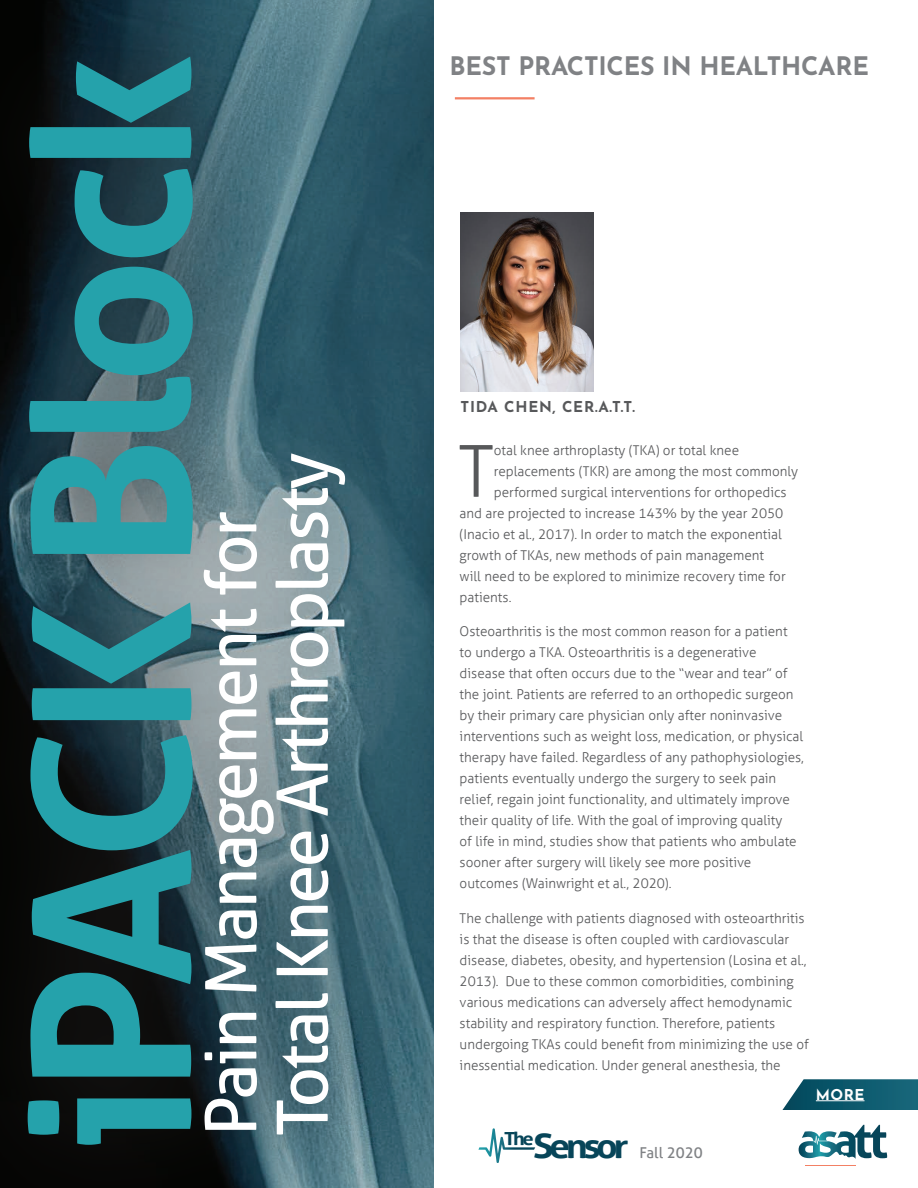
<style>
.page{position:relative;width:918px;height:1188px;background:#fff}
.page>*{position:absolute;margin:0;border:0;box-sizing:border-box;transform-origin:0 0}
.t1{font:700 218.4px "Aller";letter-spacing:-.04em;color:#25a2ab}
.t2{font:300 71.7px "Aller";color:#57585a}
.t3{font:70.65px/71.4px "Aller";letter-spacing:-.04em;color:#fff}
.t4{font:700 33.75px "Aller";letter-spacing:-.12em;color:#074559;scale:1.11 1}
.t5{font:700 25.5px "Josefin Sans";letter-spacing:-.01em;color:#808285}
.t6{font:700 18px "Aller";color:#074559;scale:1.11 1}
.t7{font:700 15px "Josefin Sans";letter-spacing:.05em;color:#57585a}
.t8{font:15px "Aller";color:#808285}
.t9{font:700 15px "Josefin Sans";color:#fff}
.t10{font:300 13.5px/21px "Aller";color:#57585a}
</style>
<div class="page">
<svg style="left:478px;top:1128px;width:57px;height:35px"></svg>
<svg style="left:799px;top:1125px;width:88px;height:34px"></svg>
<hr style="left:805px;top:1165px;width:51px;height:1px;background:#f38064">
<hr style="left:455px;top:97px;width:80px;height:2px;background:#f38064">
<svg style="left:782px;top:1079px;width:136px;height:31px;background:#23687a"></svg>
<hr style="left:816px;top:1100px;width:49px;height:1px;background:#fff">
<img style="left:423px;top:0;width:11px;height:1188px">
<img style="left:461px;top:213px;width:132px;height:179px">
<div style="left:0;top:0;width:423px;height:1188px;background:#231f20;opacity:.75"></div>
<h1 class="t1" style="left:-22px;top:1150px;width:1097px;rotate:-90deg">iPACK Block</h1>
<h3 class="t3" style="left:195px;top:1136px;width:685px;rotate:-90deg">Pain Management for<br>Total Knee Arthroplasty</h3>
<h3 class="t5" style="left:450px;top:44px;width:421px">BEST PRACTICES IN HEALTHCARE</h3>
<p class="t7" style="left:461px;top:393px;width:176px">TIDA CHEN, CER.A.T.T.</p>
<h2 class="t2" style="left:458px;top:428px;width:37px">T</h2>
<p class="t10" style="left:494px;top:439px;width:247px">otal knee arthroplasty (TKA) or total knee</p>
<p class="t10" style="left:494px;top:460px;width:306px">replacements (TKR) are among the most commonly</p>
<p class="t10" style="left:494px;top:481px;width:294px">performed surgical interventions for orthopedics</p>
<p class="t10" style="left:460px;top:502px;width:325px">and are projected to increase 143% by the year 2050</p>
<p class="t10" style="left:460px;top:523px;width:324px">(Inacio et al., 2017). In order to match the exponential</p>
<p class="t10" style="left:460px;top:544px;width:306px">growth of TKAs, new methods of pain management</p>
<p class="t10" style="left:460px;top:565px;width:328px">will need to be explored to minimize recovery time for</p>
<p class="t10" style="left:460px;top:586px;width:53px">patients.</p>
<p class="t10" style="left:460px;top:621px;width:346px">Osteoarthritis is the most common reason for a patient<br>to undergo a TKA. Osteoarthritis is a degenerative disease that often occurs due to the “wear and tear” of the joint. Patients are referred to an orthopedic surgeon by their primary care physician only after noninvasive interventions such as weight loss, medication, or physical therapy have failed. Regardless of any pathophysiologies, patients eventually undergo the surgery to seek pain relief, regain joint functionality, and ultimately improve their quality of life. With the goal of improving quality<br>of life in mind, studies show that patients who ambulate sooner after surgery will likely see more positive outcomes (Wainwright et al., 2020).</p>
<p class="t10" style="left:460px;top:908px;width:351px">The challenge with patients diagnosed with osteoarthritis is that the disease is often coupled with cardiovascular disease, diabetes, obesity, and hypertension (Losina et al., 2013). Due to these common comorbidities, combining various medications can adversely affect hemodynamic stability and respiratory function. Therefore, patients undergoing TKAs could benefit from minimizing the use of inessential medication. Under general anesthesia, the</p>
<p class="t9" style="left:816px;top:1081px;width:50px">MORE</p>
<h3 class="t6" style="left:504px;top:1127px;width:28px">The</h3>
<h3 class="t4" style="left:533px;top:1125px;width:87px">Sensor</h3>
<p class="t8" style="left:639px;top:1143px;width:65px">Fall 2020</p>
</div>
